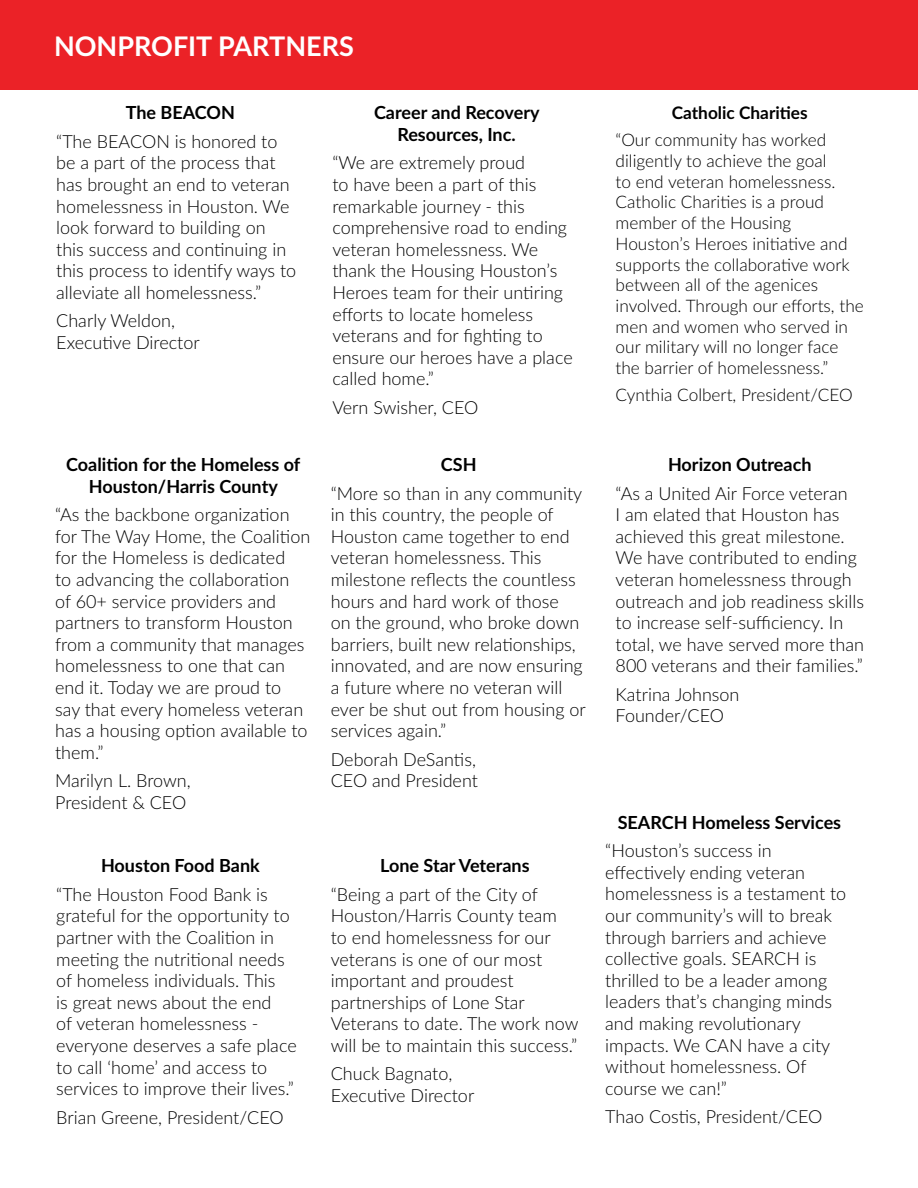
<style>
.page{position:relative;width:918px;height:1188px;background:#fff}
.page>*{position:absolute;margin:0;border:0;box-sizing:border-box;transform-origin:0 0}
.t1{font:700 27px "Lato";color:#fff}
.t2{font:300 18px/21.6px "Lato";color:#000}
.t3{font:700 18px/21.6px "Lato";color:#000;text-align:center}
.t4{font:300 17.25px/20.7px "Lato";color:#000}
.t5{font:700 17.25px "Lato";color:#000}
</style>
<div class="page">
<div style="left:0;top:0;width:918px;height:89px;background:#eb2227"></div>
<h1 class="t1" style="left:54px;top:26px;width:301px">NONPROFIT PARTNERS</h1>
<p class="t3" style="left:126px;top:101px;width:111px">The BEACON</p>
<p class="t2" style="left:56px;top:130px;width:242px">“The BEACON is honored to be a part of the process that has brought an end to veteran homelessness in Houston. We look forward to building on this success and continuing in this process to identify ways to alleviate all homelessness.”</p>
<p class="t2" style="left:56px;top:309px;width:145px">Charly Weldon,<br>Executive Director</p>
<p class="t3" style="left:66px;top:453px;width:236px">Coalition for the Homeless of<br>Houston/Harris County</p>
<p class="t2" style="left:55px;top:503px;width:257px">“As the backbone organization for The Way Home, the Coalition for the Homeless is dedicated<br>to advancing the collaboration<br>of 60+ service providers and partners to transform Houston from a community that manages homelessness to one that can end it. Today we are proud to say that every homeless veteran has a housing option available to them.”</p>
<p class="t2" style="left:55px;top:769px;width:137px">Marilyn L. Brown,<br>President &amp; CEO</p>
<p class="t3" style="left:101px;top:854px;width:160px">Houston Food Bank</p>
<p class="t2" style="left:56px;top:883px;width:242px">“The Houston Food Bank is grateful for the opportunity to partner with the Coalition in meeting the nutritional needs of homeless individuals. This<br>is great news about the end<br>of veteran homelessness - everyone deserves a safe place to call ‘home’ and access to services to improve their lives.”</p>
<p class="t2" style="left:56px;top:1106px;width:229px">Brian Greene, President/CEO</p>
<p class="t3" style="left:374px;top:101px;width:167px">Career and Recovery<br>Resources, Inc.</p>
<p class="t2" style="left:332px;top:152px;width:242px">“We are extremely proud<br>to have been a part of this remarkable journey - this comprehensive road to ending veteran homelessness. We thank the Housing Houston’s<br>Heroes team for their untiring efforts to locate homeless veterans and for fighting to ensure our heroes have a place called home.”</p>
<p class="t2" style="left:332px;top:396px;width:148px">Vern Swisher, CEO</p>
<p class="t3" style="left:441px;top:453px;width:37px">CSH</p>
<p class="t2" style="left:331px;top:482px;width:257px">“More so than in any community in this country, the people of<br>Houston came together to end veteran homelessness. This milestone reflects the countless hours and hard work of those<br>on the ground, who broke down barriers, built new relationships, innovated, and are now ensuring a future where no veteran will ever be shut out from housing or services again.”</p>
<p class="t2" style="left:331px;top:748px;width:149px">Deborah DeSantis,<br>CEO and President</p>
<p class="t3" style="left:380px;top:854px;width:151px">Lone Star Veterans</p>
<p class="t2" style="left:331px;top:883px;width:249px">“Being a part of the City of<br>Houston/Harris County team<br>to end homelessness for our veterans is one of our most important and proudest partnerships of Lone Star<br>Veterans to date. The work now will be to maintain this success.”</p>
<p class="t2" style="left:331px;top:1062px;width:145px">Chuck Bagnato,<br>Executive Director</p>
<p class="t5" style="left:672px;top:100px;width:137px">Catholic Charities</p>
<p class="t4" style="left:616px;top:129px;width:250px">“Our community has worked diligently to achieve the goal<br>to end veteran homelessness.<br>Catholic Charities is a proud member of the Housing<br>Houston’s Heroes initiative and supports the collaborative work between all of the agenices involved. Through our efforts, the men and women who served in our military will no longer face the barrier of homelessness.”</p>
<p class="t4" style="left:616px;top:384px;width:239px">Cynthia Colbert, President/CEO</p>
<p class="t3" style="left:668px;top:453px;width:145px">Horizon Outreach</p>
<p class="t2" style="left:616px;top:482px;width:250px">“As a United Air Force veteran<br>I am elated that Houston has achieved this great milestone.<br>We have contributed to ending veteran homelessness through outreach and job readiness skills to increase self-sufficiency. In total, we have served more than<br>800 veterans and their families.”</p>
<p class="t2" style="left:616px;top:683px;width:125px">Katrina Johnson<br>Founder/CEO</p>
<p class="t3" style="left:618px;top:811px;width:225px">SEARCH Homeless Services</p>
<p class="t2" style="left:605px;top:839px;width:243px">“Houston’s success in effectively ending veteran homelessness is a testament to our community’s will to break through barriers and achieve collective goals. SEARCH is thrilled to be a leader among leaders that’s changing minds and making revolutionary impacts. We CAN have a city without homelessness. Of course we can!”</p>
<p class="t2" style="left:605px;top:1105px;width:219px">Thao Costis, President/CEO</p>
</div>
